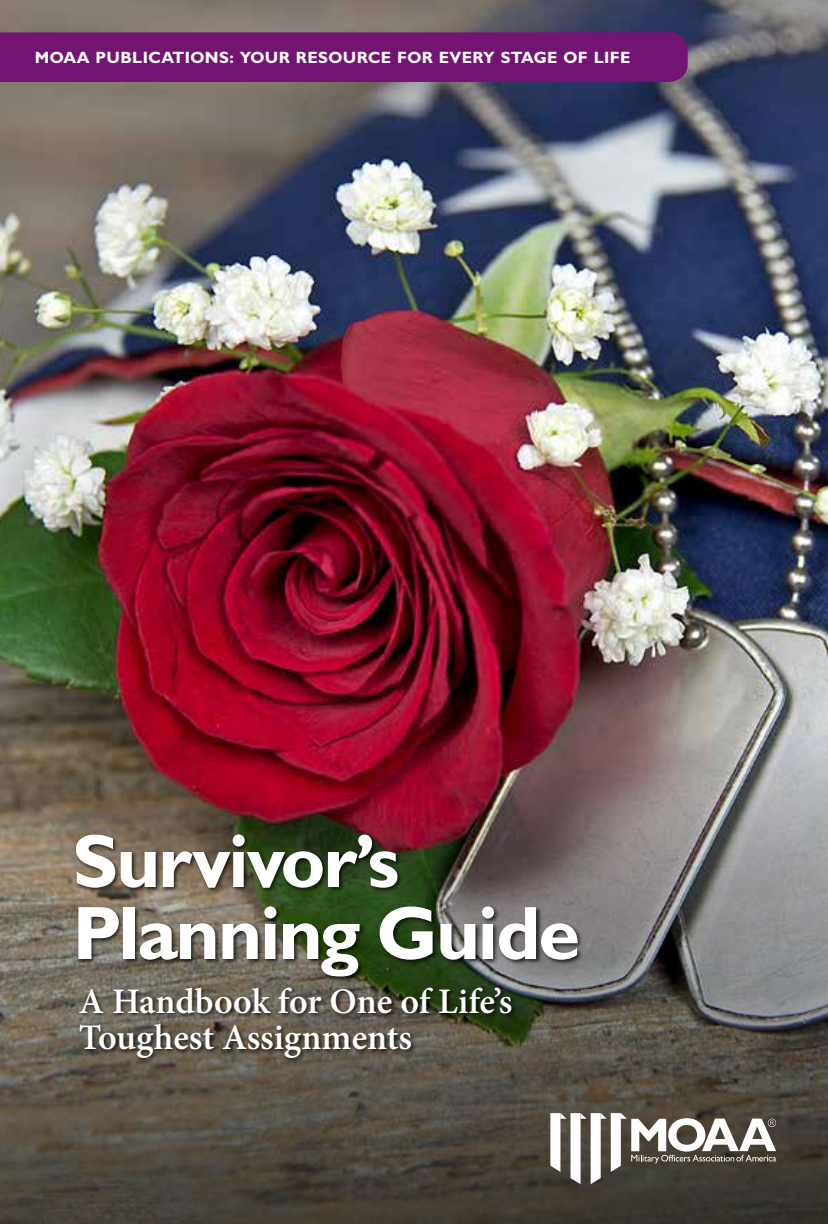
<style>
.page{position:relative;width:828px;height:1224px;background:#fff}
.page>*{position:absolute;margin:0;border:0;box-sizing:border-box;transform-origin:0 0}
.t1{font:700 76px/72px "Gill Sans MT Pro";letter-spacing:-.03em;color:#fff}
.t2{font:600 36px/36px "Minion Pro";color:#fff}
.t3{font:700 16.4px "Gill Sans MT Pro";letter-spacing:.025em;color:#fff}
</style>
<div class="page">
<img style="left:0;top:0;width:828px;height:542px">
<img style="left:0;top:542px;width:828px;height:682px">
<div style="left:0;top:32px;width:688px;height:50px;background:#731472"></div>
<div style="left:74px;top:832px;width:509px;height:151px;background:#000;opacity:.75"></div>
<div style="left:78px;top:986px;width:439px;height:78px;background:#000;opacity:.75"></div>
<svg style="left:550px;top:1113px;width:226px;height:71px"></svg>
<p class="t3" style="left:35px;top:47px;width:597px">MOAA PUBLICATIONS: YOUR RESOURCE FOR EVERY STAGE OF LIFE</p>
<h1 class="t1" style="left:73px;top:824px;width:510px">Survivor’s<br>Planning Guide</h1>
<h2 class="t2" style="left:79px;top:984px;width:435px">A Handbook for One of Life’s<br>Toughest Assignments</h2>
</div>
